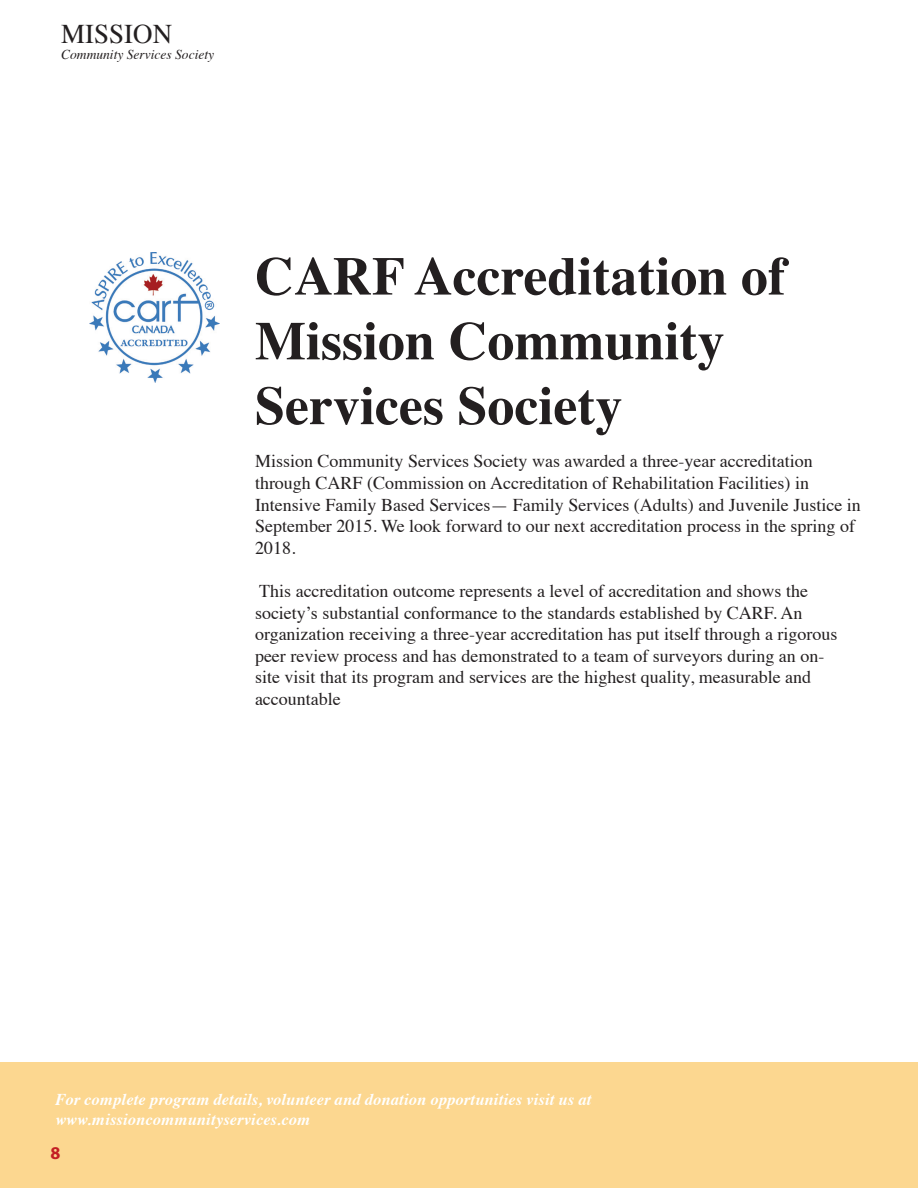
<style>
.page{position:relative;width:918px;height:1188px;background:#fff}
.page>*{position:absolute;margin:0;border:0;box-sizing:border-box;transform-origin:0 0}
.t1{font:700 54px/64.8px "Times";color:#231f20}
.t2{font:27px "Times";color:#231f20}
.t3{font:18px/21.6px "Times";color:#231f20}
.t4{font:700 18px "Myriad Pro";color:#c31f24}
.t5{font:italic 700 16.5px/19.8px "Times";letter-spacing:.005em;color:#fff}
.t6{font:italic 13.5px "Times";color:#231f20}
</style>
<div class="page">
<div style="left:0;top:1062px;width:918px;height:126px;background:#fcd790"></div>
<img style="left:89px;top:252px;width:130px;height:130px">
<h2 class="t2" style="left:61px;top:8px;width:112px">MISSION</h2>
<p class="t6" style="left:61px;top:43px;width:154px">Community Services Society</p>
<h1 class="t1" style="left:255px;top:238px;width:532px">CARF Accreditation of<br>Mission Community<br>Services Society</h1>
<p class="t3" style="left:255px;top:449px;width:607px">Mission Community Services Society was awarded a three-year accreditation through CARF (Commission on Accreditation of Rehabilitation Facilities) in Intensive Family Based Services— Family Services (Adults) and Juvenile Justice in September 2015. We look forward to our next accreditation process in the spring of 2018.</p>
<p class="t3" style="left:255px;top:579px;width:584px">This accreditation outcome represents a level of accreditation and shows the society’s substantial conformance to the standards established by CARF. An organization receiving a three-year accreditation has put itself through a rigorous peer review process and has demonstrated to a team of surveyors during an on&shy;site visit that its program and services are the highest quality, measurable and accountable</p>
<p class="t5" style="left:55px;top:1088px;width:538px">For complete program details, volunteer and donation opportunities visit us at www.missioncommunityservices.com</p>
<p class="t4" style="left:50px;top:1141px;width:11px">8</p>
</div>
